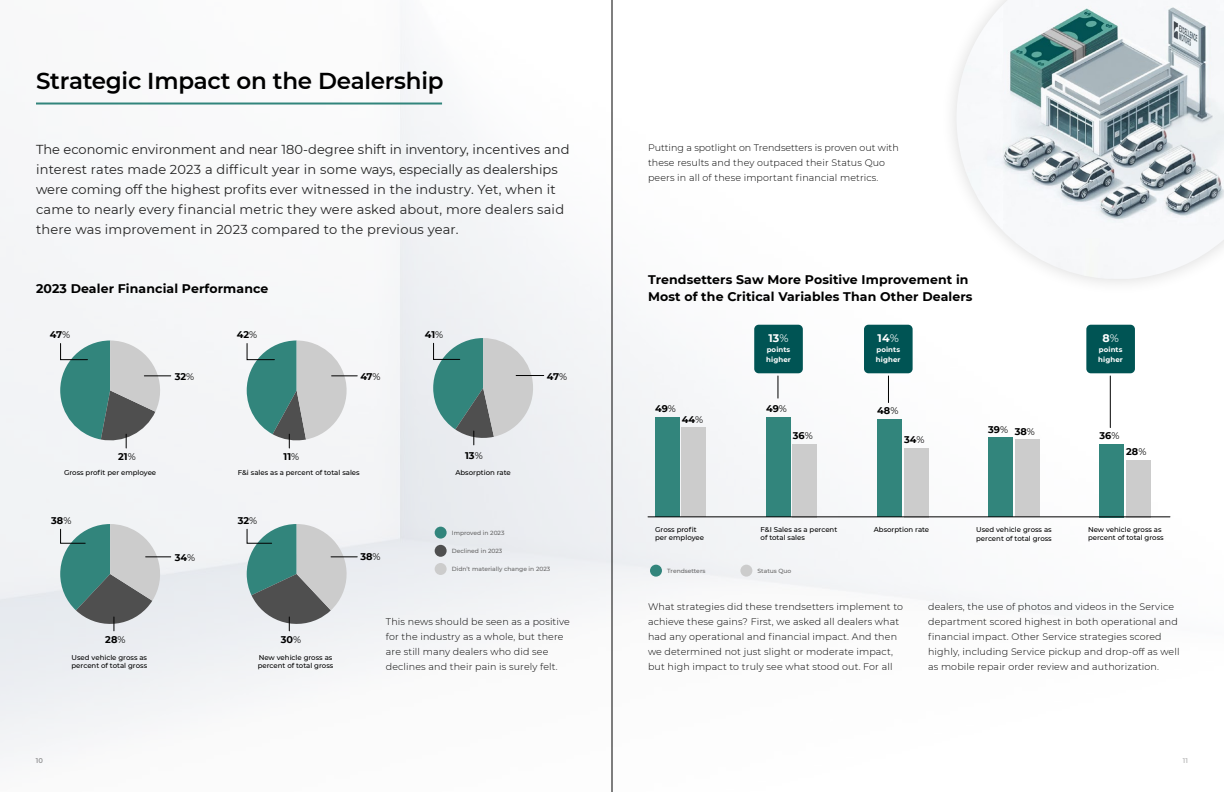
<style>
.page{position:relative;width:1224px;height:792px;background:#fff}
.page>*{position:absolute;margin:0;border:0;box-sizing:border-box;transform-origin:0 0}
.t1{font:600 23px "Montserrat";letter-spacing:-.01em;color:#000}
.t2{font:13px/20px "Montserrat";letter-spacing:.01em;color:#222}
.t3{font:700 12.5px/17px "Montserrat";letter-spacing:.01em;color:#000}
.t4{font:700 11px "Montserrat";color:#fff}
.t5{font:700 9.7px "Montserrat";color:#000}
.t6{font:300 9.5px/15px "Montserrat";letter-spacing:.015em;color:#000}
.t7{font:500 7px/8.4px "Montserrat";color:#000}
.t8{font:700 7px/10px "Montserrat";letter-spacing:.015em;color:#fff}
.t9{font:600 7px "Montserrat";color:#666;scale:.96 1}
.t10{font:600 7px "Montserrat";color:#999;scale:.96 1}
.t11{font:500 6px "Montserrat";color:#666}
.s1{font-weight:400}
</style>
<div class="page">
<img style="left:0;top:0;width:1171px;height:792px">
<hr style="left:36px;top:103px;width:406px;height:2px;background:#32857c">
<div style="left:940px;top:0;width:284px;height:296px;background:#fff"></div>
<img style="left:956px;top:0;width:268px;height:279px">
<svg style="left:60px;top:340px;width:111px;height:108px"></svg>
<svg style="left:246px;top:340px;width:111px;height:108px"></svg>
<svg style="left:246px;top:524px;width:111px;height:107px"></svg>
<svg style="left:60px;top:524px;width:111px;height:107px"></svg>
<svg style="left:433px;top:338px;width:111px;height:107px"></svg>
<div style="left:435px;top:527px;width:12px;height:12px;background:#32857c;border-radius:50%"></div>
<div style="left:435px;top:545px;width:12px;height:12px;background:#4f4f4f;border-radius:50%"></div>
<div style="left:435px;top:563px;width:12px;height:12px;background:#ccc;border-radius:50%"></div>
<svg style="left:778px;top:376px;width:1px;height:22px"></svg>
<svg style="left:888px;top:376px;width:1px;height:27px"></svg>
<hr style="left:1110px;top:376px;width:1px;height:52px;background:#000">
<div style="left:650px;top:565px;width:12px;height:12px;background:#32857c;border-radius:50%"></div>
<div style="left:740px;top:565px;width:12px;height:12px;background:#ccc;border-radius:50%"></div>
<div style="left:655px;top:417px;width:24px;height:100px;background:#32857c"></div>
<div style="left:682px;top:427px;width:24px;height:90px;background:#ccc"></div>
<div style="left:766px;top:417px;width:24px;height:100px;background:#32857c"></div>
<div style="left:793px;top:444px;width:24px;height:73px;background:#ccc"></div>
<div style="left:877px;top:419px;width:24px;height:98px;background:#32857c"></div>
<div style="left:904px;top:448px;width:24px;height:69px;background:#ccc"></div>
<div style="left:988px;top:438px;width:25px;height:79px;background:#32857c"></div>
<div style="left:1015px;top:440px;width:24px;height:77px;background:#ccc"></div>
<div style="left:1099px;top:444px;width:25px;height:73px;background:#32857c"></div>
<div style="left:1126px;top:460px;width:24px;height:57px;background:#ccc"></div>
<hr style="left:648px;top:517px;width:522px;height:1px;background:#000">
<div style="left:1086px;top:325px;width:49px;height:48px;background:#005454;border-radius:4px"></div>
<div style="left:754px;top:325px;width:49px;height:48px;background:#005454;border-radius:4px"></div>
<div style="left:864px;top:325px;width:49px;height:48px;background:#005454;border-radius:4px"></div>
<hr style="left:612px;top:0;width:1px;height:792px;background:#000">
<h1 class="t1" style="left:36px;top:65px;width:409px">Strategic Impact on the Dealership</h1>
<p class="t2" style="left:36px;top:139px;width:535px">The economic environment and near 180-degree shift in inventory, incentives and interest rates made 2023 a difficult year in some ways, especially as dealerships were coming off the highest profits ever witnessed in the industry. Yet, when it came to nearly every financial metric they were asked about, more dealers said there was improvement in 2023 compared to the previous year.</p>
<p class="t6" style="left:648px;top:140px;width:252px">Putting a spotlight on Trendsetters is proven out with these results and they outpaced their Status Quo peers in all of these important financial metrics.</p>
<h3 class="t3" style="left:36px;top:279px;width:234px">2023 Dealer Financial Performance</h3>
<h3 class="t3" style="left:648px;top:271px;width:326px">Trendsetters Saw More Positive Improvement in<br>Most of the Critical Variables Than Other Dealers</h3>
<p class="t5" style="left:50px;top:328px;width:22px">47<span class="s1">%</span></p>
<p class="t5" style="left:237px;top:328px;width:22px">42<span class="s1">%</span></p>
<p class="t5" style="left:425px;top:328px;width:20px">41<span class="s1">%</span></p>
<p class="t4" style="left:768px;top:330px;width:22px">13<span class="s1">%</span></p>
<p class="t8" style="left:766px;top:344px;width:26px">points higher</p>
<p class="t4" style="left:878px;top:330px;width:23px">14<span class="s1">%</span></p>
<p class="t8" style="left:876px;top:344px;width:26px">points higher</p>
<p class="t5" style="left:175px;top:369px;width:21px">32<span class="s1">%</span></p>
<p class="t5" style="left:360px;top:369px;width:22px">47<span class="s1">%</span></p>
<p class="t5" style="left:547px;top:369px;width:22px">47<span class="s1">%</span></p>
<p class="t5" style="left:655px;top:402px;width:22px">49<span class="s1">%</span></p>
<p class="t5" style="left:682px;top:412px;width:23px">44<span class="s1">%</span></p>
<p class="t5" style="left:766px;top:402px;width:22px">49<span class="s1">%</span></p>
<p class="t5" style="left:877px;top:404px;width:23px">48<span class="s1">%</span></p>
<p class="t5" style="left:793px;top:429px;width:21px">36<span class="s1">%</span></p>
<p class="t5" style="left:904px;top:432px;width:22px">34<span class="s1">%</span></p>
<p class="t5" style="left:118px;top:449px;width:19px">21<span class="s1">%</span></p>
<p class="t5" style="left:284px;top:449px;width:17px">11<span class="s1">%</span></p>
<p class="t5" style="left:465px;top:448px;width:19px">13<span class="s1">%</span></p>
<p class="t7" style="left:64px;top:468px;width:94px">Gross profit per employee</p>
<p class="t7" style="left:238px;top:468px;width:123px">F&amp;i sales as a percent of total sales</p>
<p class="t7" style="left:455px;top:468px;width:57px">Absorption rate</p>
<p class="t5" style="left:988px;top:423px;width:48px">39<span class="s1">%</span> 38<span class="s1">%</span></p>
<p class="t5" style="left:51px;top:514px;width:22px">38<span class="s1">%</span></p>
<p class="t5" style="left:238px;top:514px;width:21px">32<span class="s1">%</span></p>
<p class="t4" style="left:1102px;top:330px;width:18px">8<span class="s1">%</span></p>
<p class="t8" style="left:1098px;top:344px;width:26px">points higher</p>
<p class="t5" style="left:1099px;top:429px;width:21px">36<span class="s1">%</span></p>
<p class="t5" style="left:1126px;top:445px;width:22px">28<span class="s1">%</span></p>
<p class="t5" style="left:175px;top:550px;width:22px">34<span class="s1">%</span></p>
<p class="t5" style="left:105px;top:632px;width:22px">28<span class="s1">%</span></p>
<p class="t7" style="left:72px;top:653px;width:77px">Used vehicle gross as percent of total gross</p>
<p class="t5" style="left:281px;top:632px;width:22px">30<span class="s1">%</span></p>
<p class="t7" style="left:258px;top:653px;width:77px">New vehicle gross as percent of total gross</p>
<p class="t5" style="left:360px;top:550px;width:22px">38<span class="s1">%</span></p>
<p class="t11" style="left:452px;top:529px;width:54px">Improved in 2023</p>
<p class="t11" style="left:452px;top:547px;width:52px">Declined in 2023</p>
<p class="t11" style="left:452px;top:565px;width:100px">Didn’t materially change in 2023</p>
<p class="t6" style="left:386px;top:614px;width:185px">This news should be seen as a positive for the industry as a whole, but there are still many dealers who did see declines and their pain is surely felt.</p>
<p class="t7" style="left:655px;top:525px;width:50px">Gross profit per employee</p>
<p class="t7" style="left:761px;top:525px;width:78px">F&amp;I Sales as a percent of total sales</p>
<p class="t7" style="left:874px;top:525px;width:57px">Absorption rate</p>
<p class="t7" style="left:976px;top:525px;width:77px">Used vehicle gross as percent of total gross</p>
<p class="t7" style="left:1088px;top:525px;width:77px">New vehicle gross as percent of total gross</p>
<p class="t11" style="left:667px;top:567px;width:40px">Trendsetters</p>
<p class="t11" style="left:758px;top:567px;width:35px">Status Quo</p>
<p class="t6" style="left:648px;top:599px;width:257px">What strategies did these trendsetters implement to achieve these gains? First, we asked all dealers what had any operational and financial impact. And then we determined not just slight or moderate impact, but high impact to truly see what stood out. For all</p>
<p class="t6" style="left:928px;top:599px;width:253px">dealers, the use of photos and videos in the Service department scored highest in both operational and financial impact. Other Service strategies scored highly, including Service pickup and drop-off as well as mobile repair order review and authorization.</p>
<p class="t9" style="left:36px;top:756px;width:9px">10</p>
<p class="t10" style="left:1183px;top:756px;width:7px">11</p>
</div>
